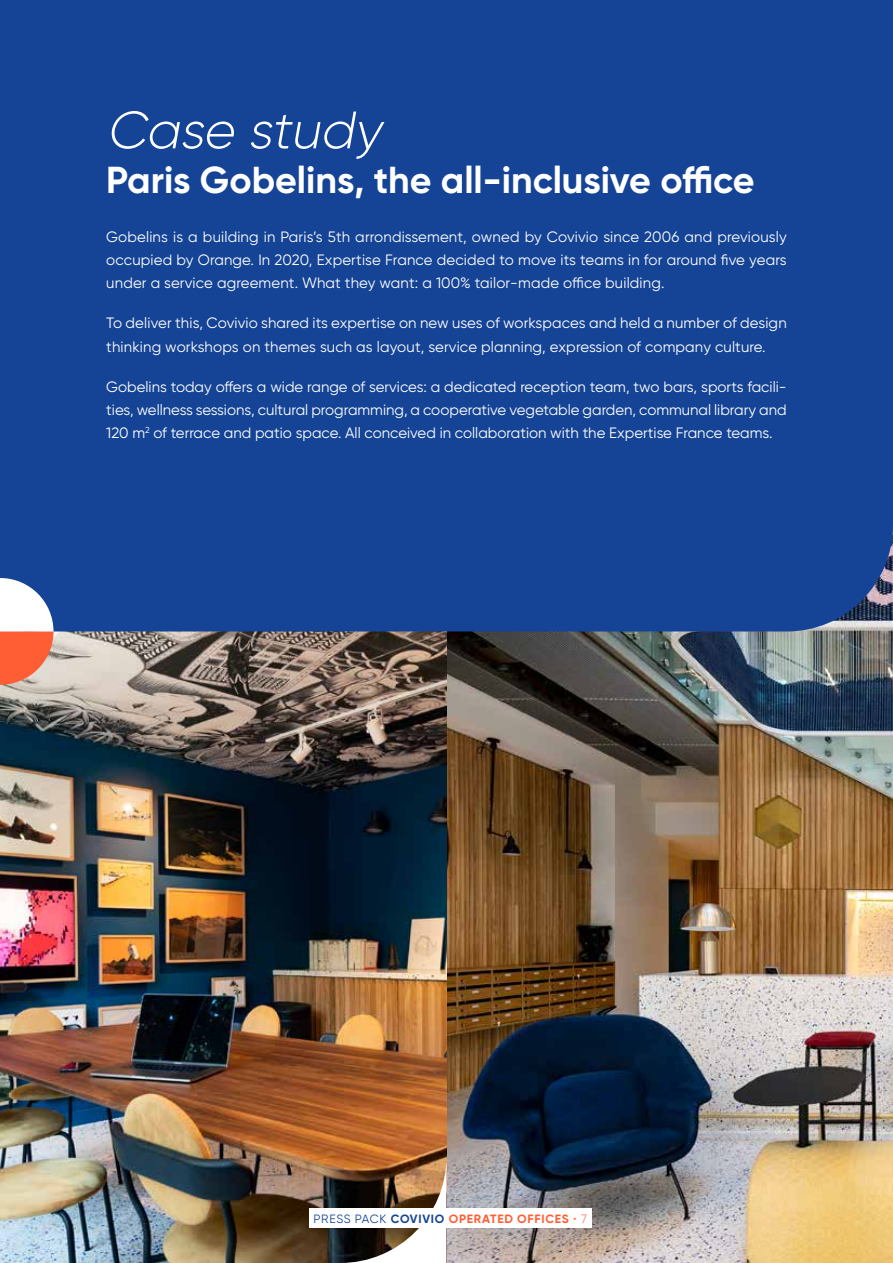
<style>
.page{position:relative;width:893px;height:1263px;background:#fff}
.page>*{position:absolute;margin:0;border:0;box-sizing:border-box;transform-origin:0 0}
.t1{font:italic 300 52.5px "Gilroy";color:#fff}
.t2{font:700 37.5px "Gilroy";color:#fff}
.t3{font:15px/23.2px "Gilroy";letter-spacing:.01em;color:#fff;text-align:justify}
.t4{font:700 12px "Gilroy";letter-spacing:.06em;color:#ff5d34}
.s1{font-weight:400;color:#154496}
.s2{color:#154496}
.s3{font-weight:300}
</style>
<div class="page">
<img style="left:446px;top:631px;width:447px;height:632px">
<img style="left:0;top:631px;width:446px;height:632px">
<div style="left:0;top:0;width:893px;height:631px;background:#154496"></div>
<img style="left:340px;top:1157px;width:106px;height:106px">
<div style="left:309px;top:1209px;width:283px;height:19px;background:#fff"></div>
<svg style="left:0;top:578px;width:54px;height:107px"></svg>
<h1 class="t1" style="left:106px;top:98px;width:287px">Case study</h1>
<h2 class="t2" style="left:106px;top:156px;width:650px">Paris Gobelins, the all-inclusive office</h2>
<p class="t3" style="left:106px;top:225px;width:682px">Gobelins is a building in Paris’s 5th arrondissement, owned by Covivio since 2006 and previously occupied by Orange. In 2020, Expertise France decided to move its teams in for around five years under a service agreement. What they want: a 100% tailor-made office building.</p>
<p class="t3" style="left:106px;top:311px;width:682px">To deliver this, Covivio shared its expertise on new uses of workspaces and held a number of design thinking workshops on themes such as layout, service planning, expression of company culture.</p>
<p class="t3" style="left:106px;top:375px;width:682px">Gobelins today offers a wide range of services: a dedicated reception team, two bars, sports facili&shy;ties, wellness sessions, cultural programming, a cooperative vegetable garden, communal library and 120 m<sup>2</sup> of terrace and patio space. All conceived in collaboration with the Expertise France teams.</p>
<p class="t4" style="left:313px;top:1211px;width:275px"><span class="s1">PRESS PACK</span> <span class="s2">COVIVIO</span> OPERATED OFFICES <span class="s3">• 7</span></p>
</div>
